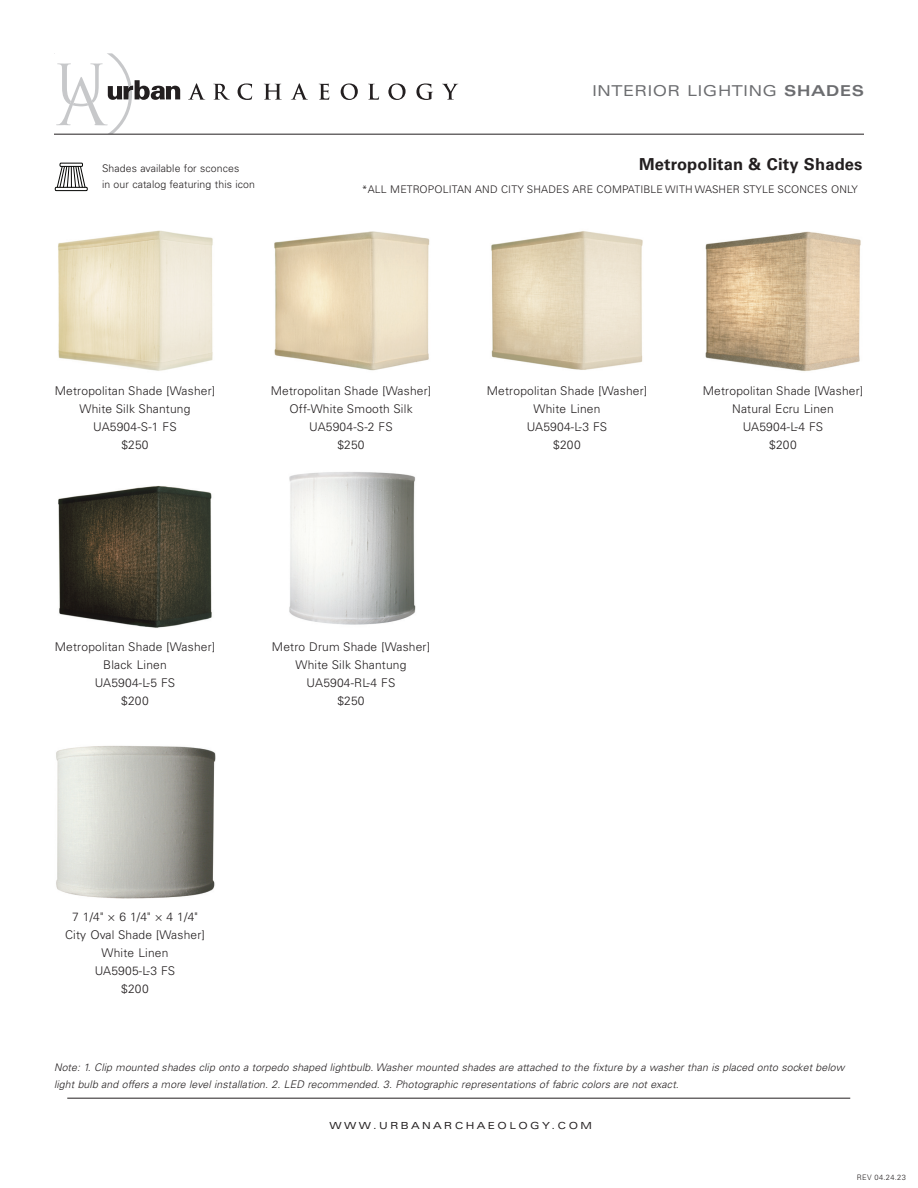
<style>
.page{position:relative;width:918px;height:1188px;background:#fff}
.page>*{position:absolute;margin:0;border:0;box-sizing:border-box;transform-origin:0 0}
.t1{font:700 16.5px "Univers LT Pro 65";letter-spacing:.01em;color:#231f20}
.t2{font:expanded 15px "Univers LT Pro";letter-spacing:.04em;color:#6c6d70}
.t3{font:300 12px/18px "Univers LT Pro 45";letter-spacing:.015em;color:#231f20;text-align:center}
.t4{font:italic 300 10.5px/16.5px "Univers LT Pro 45";letter-spacing:.01em;color:#231f20}
.t5{font:300 10.5px/16.5px "Univers LT Pro 45";letter-spacing:.01em;color:#231f20}
.t6{font:expanded 9.75px "Univers LT Pro";letter-spacing:.25em;color:#231f20}
.t7{font:300 7.5px "Univers LT Pro 45";letter-spacing:.04em;color:#231f20}
.s1{font-weight:700}
</style>
<div class="page">
<svg style="left:188px;top:83px;width:17px;height:17px"></svg>
<svg style="left:213px;top:84px;width:17px;height:16px"></svg>
<svg style="left:238px;top:83px;width:14px;height:17px"></svg>
<svg style="left:264px;top:84px;width:18px;height:16px"></svg>
<svg style="left:291px;top:83px;width:17px;height:17px"></svg>
<svg style="left:319px;top:84px;width:10px;height:16px"></svg>
<svg style="left:341px;top:83px;width:17px;height:17px"></svg>
<svg style="left:368px;top:84px;width:11px;height:16px"></svg>
<svg style="left:388px;top:83px;width:18px;height:17px"></svg>
<svg style="left:416px;top:83px;width:17px;height:17px"></svg>
<svg style="left:442px;top:84px;width:16px;height:16px"></svg>
<svg style="left:54px;top:53px;width:126px;height:81px"></svg>
<hr style="left:54px;top:134px;width:810px;height:1px;background:#231f20">
<div style="left:60px;top:163px;width:23px;height:4px;border:1px solid #040503"></div>
<div style="left:55px;top:187px;width:33px;height:4px;border:1px solid #040503"></div>
<svg style="left:57px;top:166px;width:28px;height:22px"></svg>
<hr style="left:67px;top:1098px;width:783px;height:1px;background:#231f20">
<img style="left:58px;top:485px;width:154px;height:143px">
<img style="left:58px;top:230px;width:155px;height:141px">
<img style="left:491px;top:231px;width:152px;height:139px">
<img style="left:56px;top:745px;width:160px;height:154px">
<img style="left:274px;top:231px;width:156px;height:140px">
<img style="left:705px;top:231px;width:156px;height:140px">
<img style="left:289px;top:472px;width:127px;height:153px">
<p class="t5" style="left:102px;top:160px;width:155px">Shades available for sconces<br>in our catalog featuring this icon</p>
<p class="t2" style="left:593px;top:82px;width:273px">INTERIOR LIGHTING <span class="s1">SHADES</span></p>
<h1 class="t1" style="left:639px;top:153px;width:225px">Metropolitan &amp; City Shades</h1>
<p class="t5" style="left:362px;top:181px;width:498px">*ALL METROPOLITAN AND CITY SHADES ARE COMPATIBLE WITH WASHER STYLE SCONCES ONLY</p>
<p class="t3" style="left:55px;top:381px;width:162px">Metropolitan Shade [Washer]<br>White Silk Shantung<br>UA5904-S-1 FS<br>$250</p>
<p class="t3" style="left:271px;top:381px;width:162px">Metropolitan Shade [Washer]<br>Off-White Smooth Silk<br>UA5904-S-2 FS<br>$250</p>
<p class="t3" style="left:487px;top:381px;width:162px">Metropolitan Shade [Washer]<br>White Linen<br>UA5904-L-3 FS<br>$200</p>
<p class="t3" style="left:703px;top:381px;width:162px">Metropolitan Shade [Washer]<br>Natural Ecru Linen<br>UA5904-L-4 FS<br>$200</p>
<p class="t3" style="left:55px;top:637px;width:162px">Metropolitan Shade [Washer]<br>Black Linen<br>UA5904-L-5 FS<br>$200</p>
<p class="t3" style="left:272px;top:637px;width:160px">Metro Drum Shade [Washer]<br>White Silk Shantung<br>UA5904-RL-4 FS<br>$250</p>
<p class="t3" style="left:65px;top:907px;width:141px">7 1/4" × 6 1/4" × 4 1/4"<br>City Oval Shade [Washer]<br>White Linen<br>UA5905-L-3 FS<br>$200</p>
<p class="t4" style="left:54px;top:1059px;width:792px">Note: 1. Clip mounted shades clip onto a torpedo shaped lightbulb. Washer mounted shades are attached to the fixture by a washer than is placed onto socket below light bulb and offers a more level installation. 2. LED recommended. 3. Photographic representations of fabric colors are not exact.</p>
<p class="t6" style="left:329px;top:1120px;width:264px">WWW.URBANARCHAEOLOGY.COM</p>
<p class="t7" style="left:857px;top:1172px;width:50px">REV 04.24.23</p>
</div>
